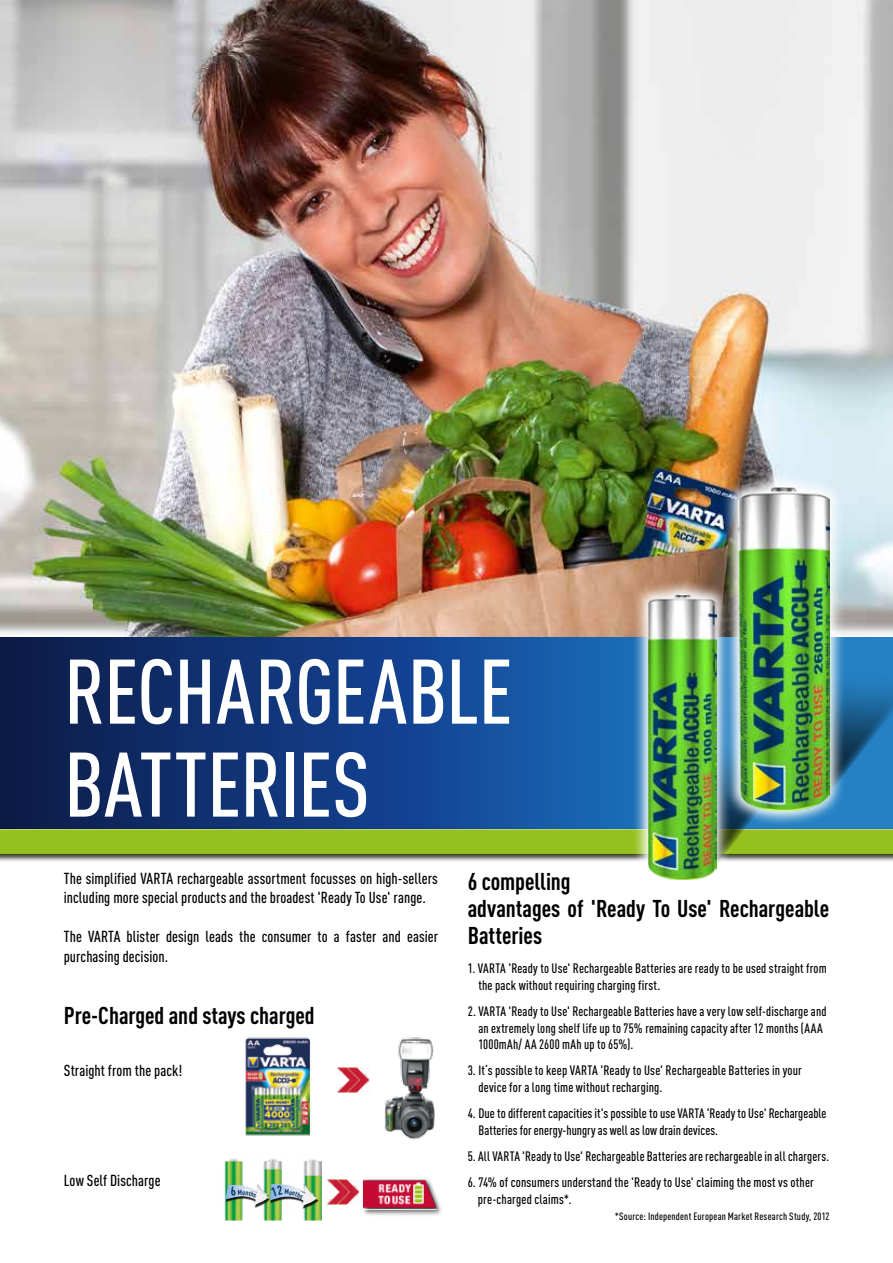
<style>
.page{position:relative;width:893px;height:1263px;background:#fff}
.page>*{position:absolute;margin:0;border:0;box-sizing:border-box;transform-origin:0 0}
.t1{font:500 condensed 90px/93px "DIN Pro";letter-spacing:-.01em;color:#fff}
.t2{font:700 condensed 24px/27px "DIN Pro";color:#000}
.t3{font:500 condensed 15.75px/19.5px "DIN Pro";letter-spacing:.005em;color:#000}
.t4{font:500 condensed 13.5px/16.5px "DIN Pro";letter-spacing:.01em;color:#000}
.t5{font:500 condensed 10.5px "DIN Pro";letter-spacing:.02em;color:#000}
</style>
<div class="page">
<img style="left:0;top:0;width:893px;height:638px">
<svg style="left:0;top:638px;width:893px;height:189px;background:#123e81"></svg>
<div style="left:0;top:827px;width:893px;height:35px;background:#000;opacity:.75"></div>
<div style="left:0;top:827px;width:893px;height:28px;background:#fff;opacity:.75"></div>
<div style="left:0;top:829px;width:893px;height:27px;background:#95c11f"></div>
<svg style="left:732px;top:673px;width:161px;height:189px"></svg>
<img style="left:722px;top:470px;width:123px;height:356px">
<img style="left:738px;top:486px;width:91px;height:325px">
<img style="left:633px;top:578px;width:99px;height:302px">
<img style="left:649px;top:594px;width:67px;height:285px">
<div style="left:362px;top:1177px;width:81px;height:40px;background:#000;opacity:.75"></div>
<img style="left:363px;top:1178px;width:73px;height:32px">
<img style="left:326px;top:1180px;width:33px;height:25px">
<img style="left:224px;top:1159px;width:97px;height:61px">
<div style="left:270px;top:1185px;width:49px;height:23px;background:#000;opacity:.87"></div>
<div style="left:226px;top:1186px;width:44px;height:22px;background:#000;opacity:.87"></div>
<img style="left:384px;top:1037px;width:51px;height:103px">
<img style="left:336px;top:1068px;width:33px;height:25px">
<img style="left:245px;top:1037px;width:65px;height:99px">
<svg style="left:225px;top:1184px;width:92px;height:22px"></svg>
<h1 class="t1" style="left:64px;top:638px;width:450px">RECHARGEABLE<br>BATTERIES</h1>
<p class="t3" style="left:64px;top:867px;width:376px">The simplified VARTA rechargeable assortment focusses on high-sellers including more special products and the broadest 'Ready To Use' range.</p>
<p class="t3" style="left:64px;top:926px;width:376px">The VARTA blister design leads the consumer to a faster and easier purchasing decision.</p>
<h2 class="t2" style="left:64px;top:1000px;width:252px">Pre-Charged and stays charged</h2>
<p class="t3" style="left:64px;top:1059px;width:120px">Straight from the pack!</p>
<p class="t3" style="left:64px;top:1169px;width:98px">Low Self Discharge</p>
<h2 class="t2" style="left:468px;top:866px;width:363px">6 compelling<br>advantages of 'Ready To Use' Rechargeable<br>Batteries</h2>
<p class="t4" style="left:478px;top:959px;width:350px;text-indent:-11px">1. VARTA 'Ready to Use' Rechargeable Batteries are ready to be used straight from the pack without requiring charging first.</p>
<p class="t4" style="left:478px;top:1002px;width:350px;text-indent:-11px">2. VARTA 'Ready to Use' Rechargeable Batteries have a very low self-discharge and an extremely long shelf life up to 75% remaining capacity after 12 months (AAA<br>1000mAh/ AA 2600 mAh up to 65%).</p>
<p class="t4" style="left:478px;top:1061px;width:325px;text-indent:-11px">3. It‘s possible to keep VARTA 'Ready to Use' Rechargeable Batteries in your device for a long time without recharging.</p>
<p class="t4" style="left:478px;top:1104px;width:350px;text-indent:-11px">4. Due to different capacities it's possible to use VARTA 'Ready to Use' Rechargeable<br>Batteries for energy-hungry as well as low drain devices.</p>
<p class="t4" style="left:468px;top:1147px;width:363px">5. All VARTA 'Ready to Use' Rechargeable Batteries are rechargeable in all chargers.</p>
<p class="t4" style="left:478px;top:1173px;width:338px;text-indent:-10px">6. 74% of consumers understand the 'Ready to Use' claiming the most vs other pre-charged claims*.</p>
<p class="t5" style="left:615px;top:1208px;width:216px">*Source: Independent European Market Research Study, 2012</p>
</div>
